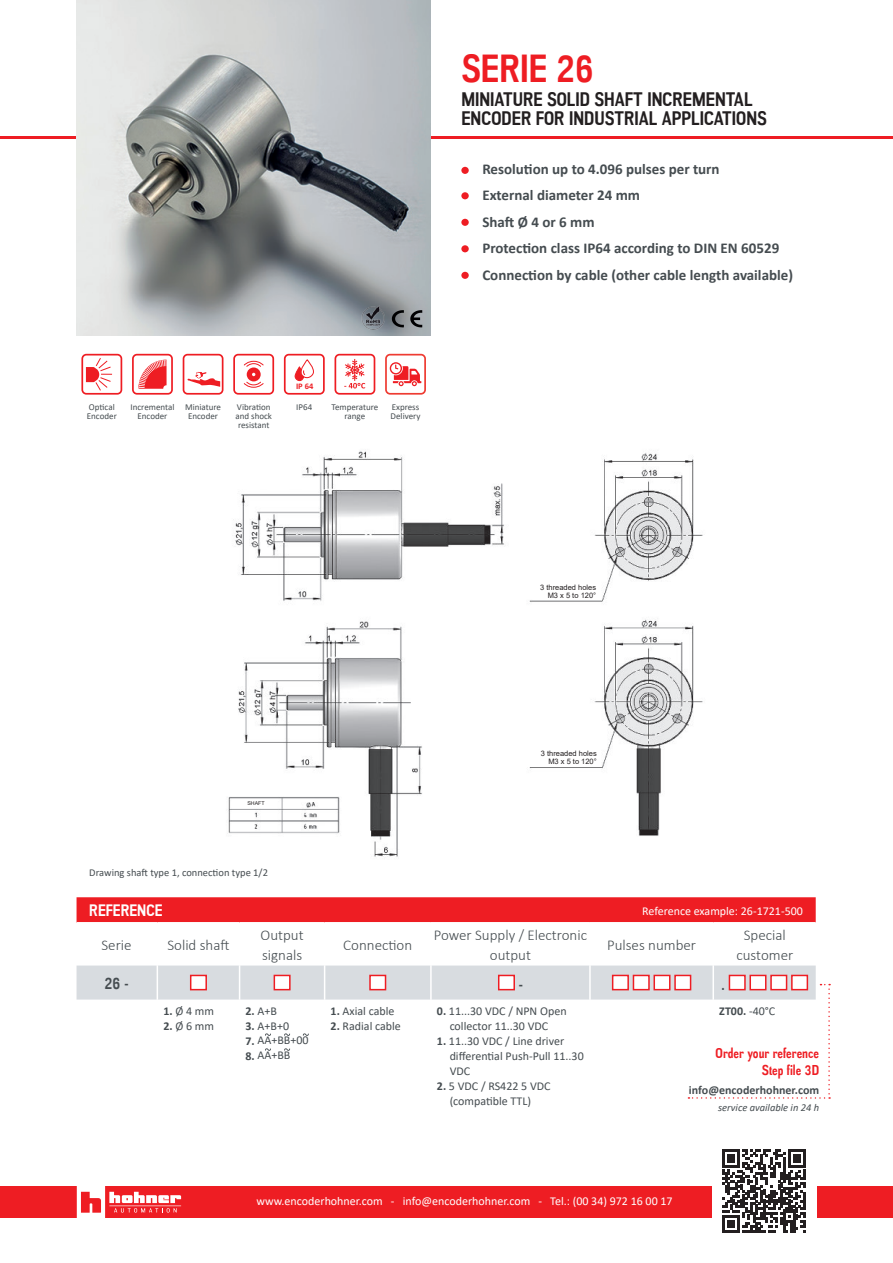
<style>
.page{position:relative;width:893px;height:1263px;background:#fff}
.page>*{position:absolute;margin:0;border:0;box-sizing:border-box;transform-origin:0 0}
.t1{font:700 39px "Akazan";color:#ee1d23}
.t2{font:700 19.5px/19.5px "Akazan";color:#231f20}
.t3{font:700 16.5px "Akazan";color:#fff}
.t4{font:700 16.5px "Akazan";color:#454c50}
.t5{font:700 15px/26.5px "Calibri";color:#454c50}
.t6{font:300 15px/19.5px "Calibri";color:#454c50;text-align:center}
.t7{font:700 14.25px/16.5px "Akazan";color:#ee1d23;text-align:right}
.t8{font:12px/15px "Calibri";color:#454c50;text-align:center}
.t9{font:12px "Calibri";color:#fff}
.t10{font:700 12px "Calibri";color:#454c50}
.t11{font:10.5px "Calibri";color:#454c50}
.t12{font:italic 10.5px "Calibri";color:#454c50}
.t13{font:9px/9px "Calibri";color:#454c50}
.t14{font:700 8.55px "Calibri";color:#ee1d23}
.t15{font:7.5px/7.5px "Arial";color:#231f20;text-align:right}
.t16{font:5.25px "Arial";color:#231f20}
.s1{font-weight:700}
.s2{font-weight:400}
</style>
<div class="page">
<hr style="left:0;top:136px;width:893px;height:3px;background:#ee1d23">
<div style="left:0;top:1186px;width:893px;height:32px;background:#ee1d23"></div>
<svg style="left:77px;top:1186px;width:104px;height:32px"></svg>
<div style="left:461px;top:167px;width:8px;height:7px;background:#ee1d23;border-radius:50%"></div>
<div style="left:461px;top:192px;width:8px;height:7px;background:#ee1d23;border-radius:50%"></div>
<div style="left:461px;top:219px;width:8px;height:7px;background:#ee1d23;border-radius:50%"></div>
<div style="left:461px;top:245px;width:8px;height:7px;background:#ee1d23;border-radius:50%"></div>
<div style="left:461px;top:272px;width:8px;height:7px;background:#ee1d23;border-radius:50%"></div>
<img style="left:77px;top:0;width:354px;height:335px">
<svg style="left:392px;top:310px;width:12px;height:17px"></svg>
<svg style="left:410px;top:310px;width:12px;height:17px"></svg>
<img style="left:361px;top:306px;width:23px;height:24px">
<img style="left:227px;top:451px;width:476px;height:406px">
<div style="left:81px;top:354px;width:41px;height:41px;border:2px solid #ee1d23;border-radius:4px"></div>
<svg style="left:86px;top:358px;width:27px;height:33px"></svg>
<div style="left:132px;top:354px;width:41px;height:41px;border:2px solid #ee1d23;border-radius:4px"></div>
<svg style="left:138px;top:360px;width:29px;height:29px"></svg>
<div style="left:183px;top:354px;width:40px;height:41px;border:2px solid #ee1d23;border-radius:4px"></div>
<svg style="left:188px;top:371px;width:32px;height:16px"></svg>
<div style="left:233px;top:354px;width:41px;height:41px;border:2px solid #ee1d23;border-radius:4px"></div>
<svg style="left:244px;top:361px;width:20px;height:27px"></svg>
<div style="left:284px;top:354px;width:41px;height:41px;border:2px solid #ee1d23;border-radius:4px"></div>
<svg style="left:294px;top:360px;width:20px;height:22px"></svg>
<div style="left:334px;top:354px;width:41px;height:41px;border:2px solid #ee1d23;border-radius:4px"></div>
<svg style="left:344px;top:359px;width:21px;height:29px"></svg>
<div style="left:385px;top:354px;width:41px;height:41px;border:2px solid #ee3b32;border-radius:4px"></div>
<svg style="left:390px;top:362px;width:31px;height:24px"></svg>
<div style="left:712px;top:1140px;width:104px;height:102px;background:#fff"></div>
<svg style="left:723px;top:1150px;width:82px;height:82px"></svg>
<div style="left:77px;top:897px;width:739px;height:25px;background:#ee1d23"></div>
<svg style="left:77px;top:965px;width:753px;height:134px"></svg>
<h1 class="t1" style="left:461px;top:54px;width:134px">SERIE 26</h1>
<h2 class="t2" style="left:461px;top:92px;width:307px">MINIATURE SOLID SHAFT INCREMENTAL<br>ENCODER FOR INDUSTRIAL APPLICATIONS</h2>
<p class="t14" style="left:296px;top:381px;width:19px">IP 64</p>
<p class="t13" style="left:87px;top:402px;width:31px">Optical<br>Encoder</p>
<p class="t13" style="left:131px;top:402px;width:45px;text-align:center">Incremental<br>Encoder</p>
<p class="t13" style="left:185px;top:402px;width:38px;text-align:center">Miniature<br>Encoder</p>
<p class="t13" style="left:235px;top:402px;width:38px">Vibration and shock resistant</p>
<p class="t13" style="left:296px;top:403px;width:18px">IP64</p>
<p class="t13" style="left:331px;top:402px;width:48px;text-align:center">Temperature range</p>
<p class="t13" style="left:391px;top:402px;width:31px">Express<br>Delivery</p>
<p class="t5" style="left:482px;top:155px;width:312px">Resolution up to 4.096 pulses per turn<br>External diameter 24 mm<br>Shaft Ø 4 or 6 mm<br>Protection class IP64 according to DIN EN 60529<br>Connection by cable (other cable length available)</p>
<p class="t16" style="left:247px;top:800px;width:19px">SHAFT</p>
<p class="t11" style="left:89px;top:865px;width:180px">Drawing shaft type 1, connection type 1/2</p>
<p class="t15" style="left:540px;top:584px;width:57px">3 threaded holes<br>M3 x 5 to 120°</p>
<p class="t15" style="left:541px;top:750px;width:57px">3 threaded holes<br>M3 x 5 to 120°</p>
<h3 class="t3" style="left:89px;top:904px;width:75px">REFERENCE</h3>
<p class="t9" style="left:642px;top:902px;width:162px">Reference example: 26-1721-500</p>
<p class="t6" style="left:102px;top:936px;width:32px">Serie</p>
<p class="t6" style="left:167px;top:935px;width:64px">Solid shaft</p>
<p class="t6" style="left:261px;top:926px;width:45px;text-align:left">Output signals</p>
<p class="t6" style="left:343px;top:935px;width:70px">Connection</p>
<p class="t6" style="left:434px;top:926px;width:155px">Power Supply / Electronic output</p>
<p class="t6" style="left:607px;top:936px;width:90px">Pulses number</p>
<p class="t6" style="left:736px;top:926px;width:58px">Special customer</p>
<h3 class="t4" style="left:105px;top:977px;width:25px">26 -</h3>
<h3 class="t4" style="left:519px;top:978px;width:6px">-</h3>
<h3 class="t4" style="left:722px;top:978px;width:5px">.</h3>
<p class="t8" style="left:163px;top:1003px;width:52px"><span class="s1">1.</span> Ø 4 mm</p>
<p class="t8" style="left:163px;top:1018px;width:52px"><span class="s1">2.</span> Ø 6 mm</p>
<p class="t8" style="left:437px;top:1003px;width:131px"><span class="s1">0.</span> 11...30 VDC / NPN Open collector 11..30 VDC</p>
<p class="t8" style="left:450px;top:1033px;width:136px;text-align:left;text-indent:-13px"><span class="s1">1.</span> 11..30 VDC / Line driver differential Push-Pull 11..30<br>VDC</p>
<p class="t8" style="left:437px;top:1078px;width:115px"><span class="s1">2.</span> 5 VDC / RS422 5 VDC (compatible TTL)</p>
<p class="t8" style="left:331px;top:1003px;width:65px"><span class="s1">1.</span> Axial cable</p>
<p class="t8" style="left:331px;top:1018px;width:72px"><span class="s1">2.</span> Radial cable</p>
<p class="t10" style="left:719px;top:1002px;width:58px">ZT00. <span class="s2">-40°C</span></p>
<p class="t7" style="left:716px;top:1046px;width:105px">Order your reference<br>Step file 3D</p>
<p class="t10" style="left:689px;top:1082px;width:132px">info@encoderhohner.com</p>
<p class="t12" style="left:718px;top:1103px;width:103px">service available in 24 h</p>
<p class="t8" style="left:246px;top:1004px;width:33px"><span class="s1">2.</span> A+B</p>
<p class="t8" style="left:246px;top:1018px;width:45px"><span class="s1">3.</span> A+B+0</p>
<p class="t8" style="left:246px;top:1032px;width:65px"><span class="s1">7.</span> AA+BB+00</p>
<p class="t8" style="left:246px;top:1049px;width:46px"><span class="s1">8.</span> AA+BB</p>
<p class="t9" style="left:257px;top:1197px;width:418px">www.encoderhohner.com - info@encoderhohner.com - Tel.: (00 34) 972 16 00 17</p>
</div>
